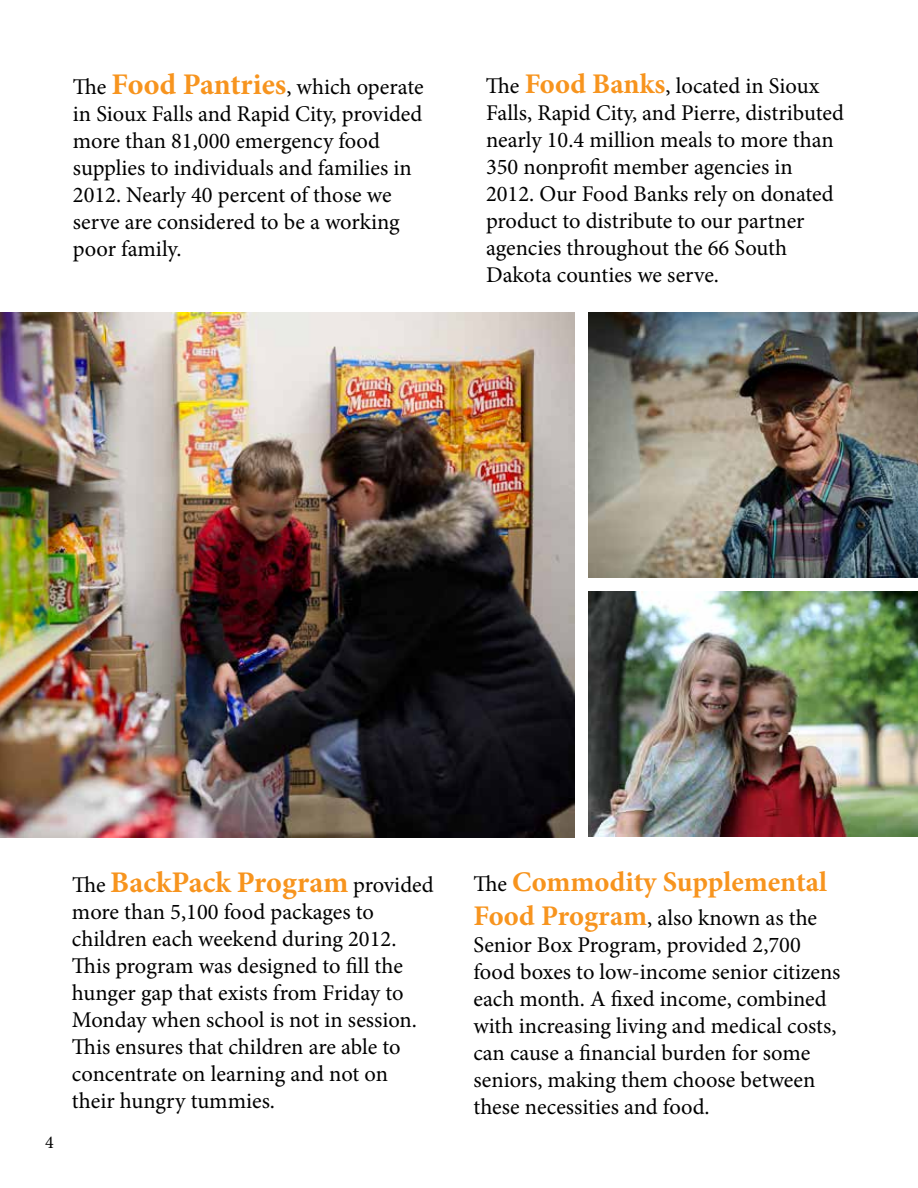
<style>
.page{position:relative;width:918px;height:1188px;background:#fff}
.page>*{position:absolute;margin:0;border:0;box-sizing:border-box;transform-origin:0 0}
.t1{font:700 30px "Minion Pro";color:#f7941e}
.t2{font:700 28.5px "Minion Pro";letter-spacing:-.005em;color:#f7941e}
.t3{font:22.5px/27px "Minion Pro";color:#000}
.t4{font:18px "Minion Pro";color:#000}
.s1{font-weight:700;font-size:30px;color:#f7941e}
.s2{font-weight:700;font-size:28.5px;color:#f7941e}
.s3{font-weight:400;font-size:22.5px;color:#000}
</style>
<div class="page">
<img style="left:0;top:313px;width:574px;height:524px">
<img style="left:589px;top:313px;width:329px;height:265px">
<img style="left:589px;top:592px;width:329px;height:244px">
<p class="t3" style="left:73px;top:73px;width:352px">The <span class="s1">Food Pantries</span>, which operate in Sioux Falls and Rapid City, provided more than 81,000 emergency food supplies to individuals and families in<br>2012. Nearly 40 percent of those we serve are considered to be a working poor family.</p>
<p class="t3" style="left:486px;top:72px;width:359px">The <span class="s2">Food Banks</span>, located in Sioux Falls, Rapid City, and Pierre, distributed nearly 10.4 million meals to more than 350 nonprofit member agencies in 2012. Our Food Banks rely on donated product to distribute to our partner agencies throughout the 66 South Dakota counties we serve.</p>
<p class="t4" style="left:45px;top:1130px;width:10px">4</p>
<h1 class="t1" style="left:72px;top:861px;width:363px"><span class="s3">The</span> BackPack Program <span class="s3">provided</span></h1>
<p class="t3" style="left:72px;top:899px;width:347px">more than 5,100 food packages to children each weekend during 2012.<br>This program was designed to fill the hunger gap that exists from Friday to Monday when school is not in session.<br>This ensures that children are able to concentrate on learning and not on their hungry tummies.</p>
<p class="t2" style="left:473px;top:862px;width:355px"><span class="s3">The</span> Commodity Supplemental</p>
<p class="t3" style="left:473px;top:905px;width:369px"><span class="s2">Food Program</span>, also known as the Senior Box Program, provided 2,700 food boxes to low-income senior citizens each month. A fixed income, combined with increasing living and medical costs, can cause a financial burden for some seniors, making them choose between these necessities and food.</p>
</div>
